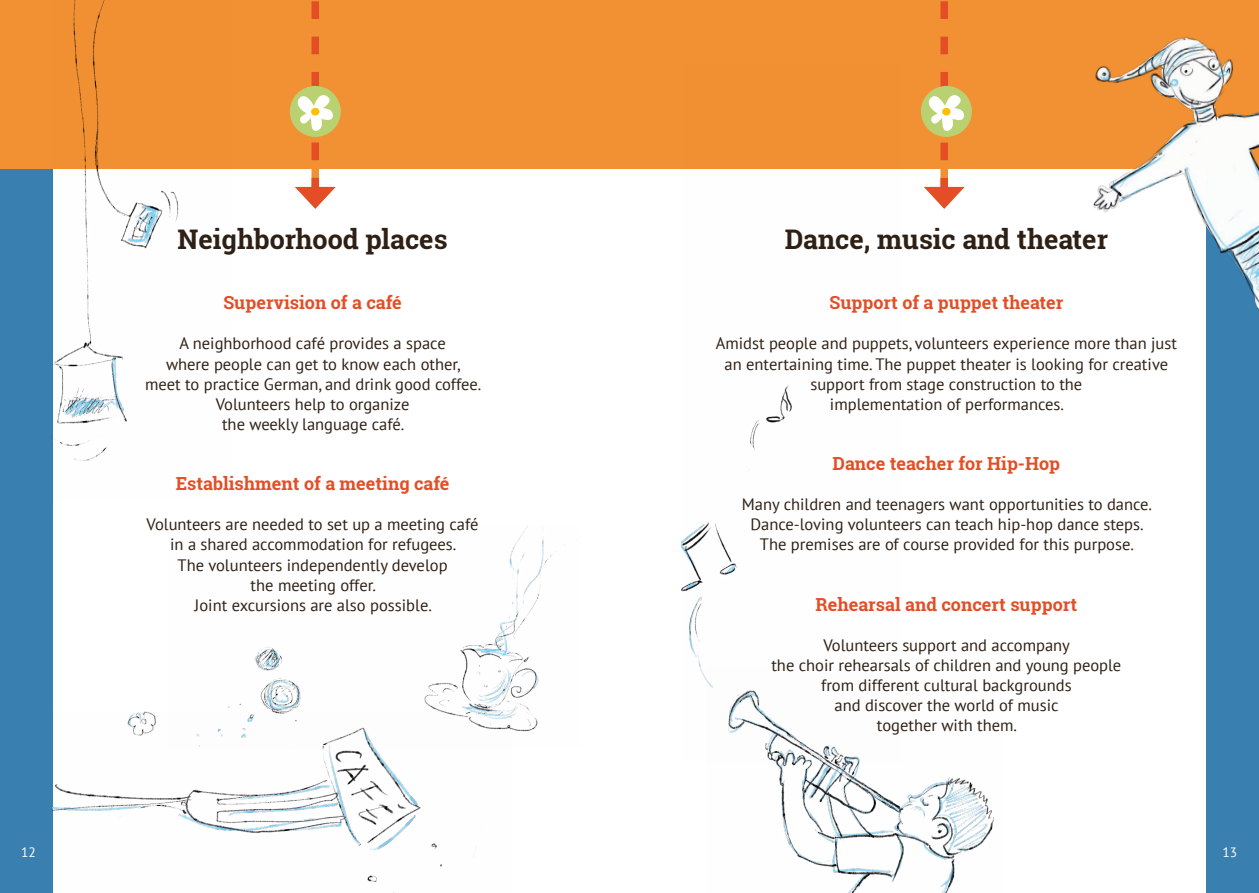
<style>
.page{position:relative;width:1259px;height:893px;background:#fff}
.page>*{position:absolute;margin:0;border:0;box-sizing:border-box;transform-origin:0 0}
.t1{font:700 27px "Roboto Slab";color:#2e2014}
.t2{font:700 18px "Roboto Slab";color:#e34e26}
.t3{font:16.5px/20.1px "PT Sans";color:#2e2014;text-align:center}
.t4{font:13.5px "PT Sans";color:#fff}
</style>
<div class="page">
<div style="left:0;top:0;width:52px;height:893px;background:#397faf"></div>
<div style="left:1206px;top:0;width:53px;height:893px;background:#397faf"></div>
<div style="left:0;top:0;width:1259px;height:168px;background:#f19133"></div>
<img style="left:51px;top:0;width:181px;height:501px">
<img style="left:681px;top:168px;width:221px;height:512px">
<img style="left:1040px;top:37px;width:219px;height:273px">
<img style="left:228px;top:525px;width:337px;height:207px">
<img style="left:52px;top:711px;width:459px;height:182px">
<img style="left:706px;top:667px;width:288px;height:226px">
<div style="left:290px;top:86px;width:51px;height:51px;background:#b9d170;border-radius:50%"></div>
<svg style="left:293px;top:1px;width:42px;height:208px"></svg>
<div style="left:311px;top:108px;width:8px;height:7px;background:#fdc000;border-radius:50%"></div>
<div style="left:921px;top:86px;width:51px;height:51px;background:#b9d170;border-radius:50%"></div>
<svg style="left:924px;top:1px;width:42px;height:208px"></svg>
<div style="left:942px;top:108px;width:8px;height:7px;background:#fdc000;border-radius:50%"></div>
<h1 class="t1" style="left:178px;top:221px;width:271px">Neighborhood places</h1>
<p class="t2" style="left:223px;top:290px;width:180px">Supervision of a café</p>
<p class="t3" style="left:145px;top:333px;width:337px">A neighborhood café provides a space<br>where people can get to know each other,<br>meet to practice German, and drink good coffee.<br>Volunteers help to organize<br>the weekly language café.</p>
<p class="t2" style="left:176px;top:471px;width:275px">Establishment of a meeting café</p>
<p class="t3" style="left:147px;top:514px;width:333px">Volunteers are needed to set up a meeting café in a shared accommodation for refugees.<br>The volunteers independently develop<br>the meeting offer.<br>Joint excursions are also possible.</p>
<h1 class="t1" style="left:784px;top:221px;width:325px">Dance, music and theater</h1>
<p class="t2" style="left:829px;top:290px;width:235px">Support of a puppet theater</p>
<p class="t3" style="left:716px;top:333px;width:463px">Amidst people and puppets, volunteers experience more than just an entertaining time. The puppet theater is looking for creative support from stage construction to the<br>implementation of performances.</p>
<p class="t2" style="left:832px;top:451px;width:229px">Dance teacher for Hip-Hop</p>
<p class="t3" style="left:742px;top:494px;width:412px">Many children and teenagers want opportunities to dance.<br>Dance-loving volunteers can teach hip-hop dance steps.<br>The premises are of course provided for this purpose.</p>
<p class="t2" style="left:815px;top:592px;width:263px">Rehearsal and concert support</p>
<p class="t3" style="left:771px;top:635px;width:351px">Volunteers support and accompany<br>the choir rehearsals of children and young people from different cultural backgrounds<br>and discover the world of music<br>together with them.</p>
<p class="t4" style="left:21px;top:843px;width:16px">12</p>
<p class="t4" style="left:1222px;top:843px;width:16px">13</p>
</div>
